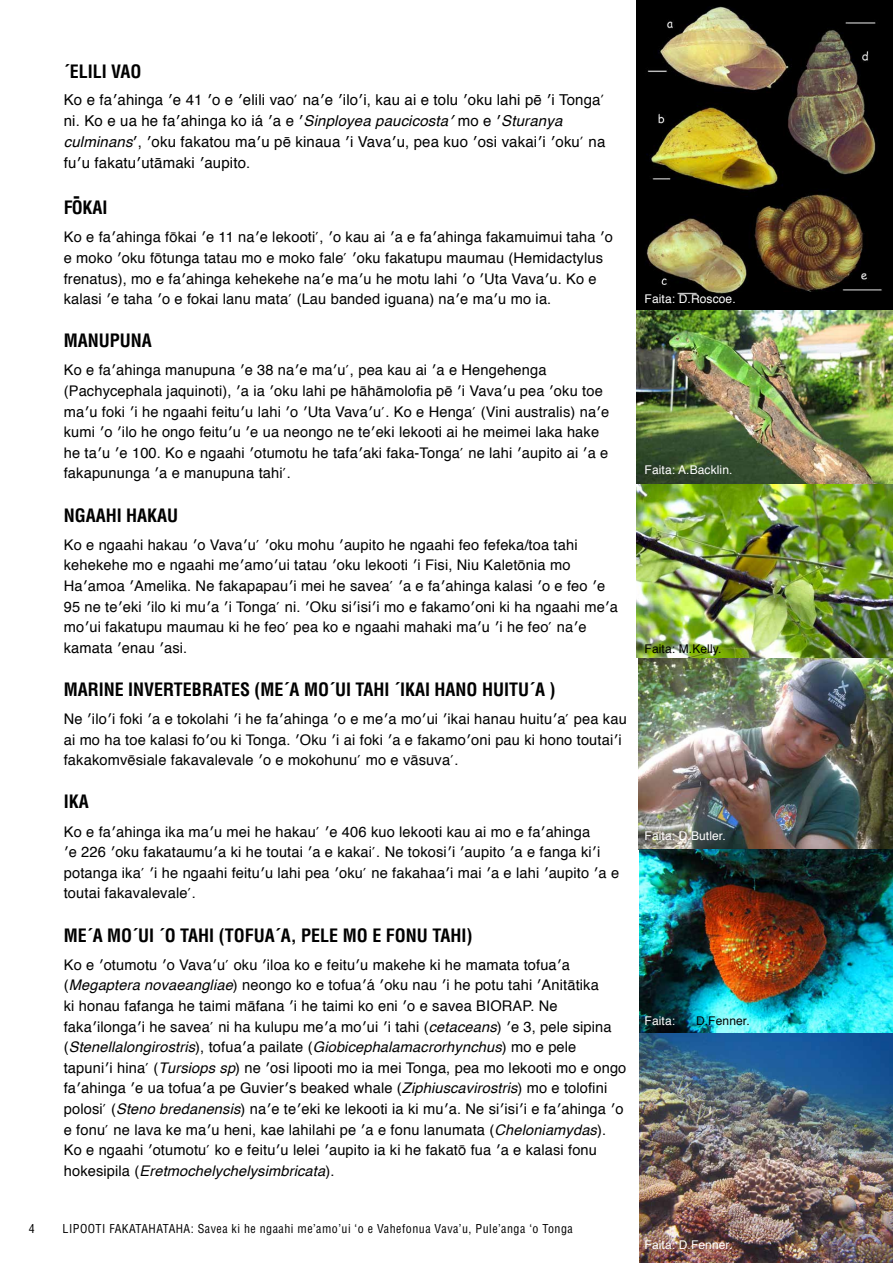
<style>
.page{position:relative;width:893px;height:1263px;background:#fff}
.page>*{position:absolute;margin:0;border:0;box-sizing:border-box;transform-origin:0 0}
.t1{font:700 condensed 21px "Helvetica";color:#000;scale:1.08 1}
.t2{font:700 condensed 18px "Helvetica";color:#000}
.t3{font:15px/21px "Helvetica";letter-spacing:.01em;color:#000}
.t4{font:14.7px/20.5px "Helvetica";letter-spacing:.01em;color:#000}
.t5{font:condensed 12px "Helvetica";letter-spacing:.04em;color:#000}
.t6{font:12px "Helvetica";letter-spacing:.01em;color:#fff}
.t7{font:12px "Helvetica";letter-spacing:.01em;color:#000}
.s1{font-style:italic}
</style>
<div class="page">
<img style="left:637px;top:0;width:256px;height:311px">
<img style="left:637px;top:311px;width:256px;height:174px">
<img style="left:637px;top:485px;width:256px;height:364px">
<img style="left:640px;top:849px;width:253px;height:184px">
<img style="left:640px;top:1033px;width:253px;height:230px">
<p class="t2" style="left:64px;top:60px;width:79px">´ELILI VAO</p>
<p class="t3" style="left:64px;top:90px;width:543px">Ko e fa′ahinga ′e 41 ′o e ′elili vao΄ na′e ′ilo′i, kau ai e tolu ′oku lahi pē ′i Tonga΄ ni. Ko e ua he fa′ahinga ko iá ′a e ′<span class="s1">Sinployea paucicosta′</span> mo e ′<span class="s1">Sturanya culminans</span>′, ′oku fakatou ma′u pē kinaua ′i Vava′u, pea kuo ′osi vakai′i ′oku΄ na fu′u fakatu′utāmaki ′aupito.</p>
<p class="t2" style="left:64px;top:197px;width:45px">FOKAI</p>
<h1 class="t1" style="left:73px;top:183px;width:8px">-</h1>
<p class="t4" style="left:64px;top:227px;width:551px">Ko e fa′ahinga fōkai ′e 11 na′e lekooti΄, ′o kau ai ′a e fa′ahinga fakamuimui taha ′o e moko ′oku fōtunga tatau mo e moko fale΄ ′oku fakatupu maumau (Hemidactylus frenatus), mo e fa′ahinga kehekehe na′e ma′u he motu lahi ′o ′Uta Vava′u. Ko e kalasi ′e taha ′o e fokai lanu mata΄ (Lau banded iguana) na′e ma′u mo ia.</p>
<p class="t2" style="left:64px;top:330px;width:90px">MANUPUNA</p>
<p class="t4" style="left:64px;top:360px;width:547px">Ko e fa′ahinga manupuna ′e 38 na′e ma′u΄, pea kau ai ′a e Hengehenga (Pachycephala jaquinoti), ′a ia ′oku lahi pe hāhāmolofia pē ′i Vava′u pea ′oku toe ma′u foki ′i he ngaahi feitu′u lahi ′o ′Uta Vava′u΄. Ko e Henga΄ (Vini australis) na′e kumi ′o ′ilo he ongo feitu′u ′e ua neongo ne te′eki lekooti ai he meimei laka hake he ta′u ′e 100. Ko e ngaahi ′otumotu he tafa′aki faka-Tonga΄ ne lahi ′aupito ai ′a e fakapununga ′a e manupuna tahi΄.</p>
<p class="t2" style="left:64px;top:504px;width:116px">NGAAHI HAKAU</p>
<p class="t4" style="left:64px;top:535px;width:556px">Ko e ngaahi hakau ′o Vava′u΄ ′oku mohu ′aupito he ngaahi feo fefeka/toa tahi kehekehe mo e ngaahi me′amo′ui tatau ′oku lekooti ′i Fisi, Niu Kaletōnia mo Ha′amoa ′Amelika. Ne fakapapau′i mei he savea΄ ′a e fa′ahinga kalasi ′o e feo ′e 95 ne te′eki ′ilo ki mu′a ′i Tonga΄ ni. ′Oku si′isi′i mo e fakamo′oni ki ha ngaahi me′a mo′ui fakatupu maumau ki he feo΄ pea ko e ngaahi mahaki ma′u ′i he feo΄ na′e kamata ′enau ′asi.</p>
<p class="t2" style="left:64px;top:678px;width:493px">MARINE INVERTEBRATES (ME´A MO´UI TAHI ´IKAI HANO HUITU´A )</p>
<p class="t4" style="left:64px;top:709px;width:564px">Ne ′ilo′i foki ′a e tokolahi ′i he fa′ahinga ′o e me′a mo′ui ′ikai hanau huitu′a΄ pea kau ai mo ha toe kalasi fo′ou ki Tonga. ′Oku ′i ai foki ′a e fakamo′oni pau ki hono toutai′i fakakomvēsiale fakavalevale ′o e mokohunu΄ mo e vāsuva΄.</p>
<p class="t2" style="left:64px;top:791px;width:27px">IKA</p>
<p class="t4" style="left:64px;top:821px;width:557px">Ko e fa′ahinga ika ma′u mei he hakau΄ ′e 406 kuo lekooti kau ai mo e fa′ahinga<br>′e 226 ′oku fakataumu′a ki he toutai ′a e kakai΄. Ne tokosi′i ′aupito ′a e fanga ki′i potanga ika΄ ′i he ngaahi feitu′u lahi pea ′oku΄ ne fakahaa′i mai ′a e lahi ′aupito ′a e toutai fakavalevale΄.</p>
<p class="t2" style="left:64px;top:924px;width:410px">ME´A MO´UI ´O TAHI (TOFUA´A, PELE MO E FONU TAHI)</p>
<p class="t4" style="left:64px;top:955px;width:564px">Ko e ′otumotu ′o Vava′u΄ oku ′iloa ko e feitu′u makehe ki he mamata tofua′a (<span class="s1">Megaptera novaeangliae</span>) neongo ko e tofua′á ′oku nau ′i he potu tahi ′Anitātika<br>ki honau fafanga he taimi māfana ′i he taimi ko eni ′o e savea BIORAP. Ne faka′ilonga′i he savea΄ ni ha kulupu me′a mo′ui ′i tahi (<span class="s1">cetaceans</span>) ′e 3, pele sipina (<span class="s1">Stenellalongirostris</span>), tofua′a pailate (<span class="s1">Giobicephalamacrorhynchus</span>) mo e pele tapuni′i hina΄ (<span class="s1">Tursiops sp</span>) ne ′osi lipooti mo ia mei Tonga, pea mo lekooti mo e ongo fa′ahinga ′e ua tofua′a pe Guvier′s beaked whale (<span class="s1">Ziphiuscavirostris</span>) mo e tolofini polosi΄ (<span class="s1">Steno bredanensis</span>) na′e te′eki ke lekooti ia ki mu′a. Ne si′isi′i e fa′ahinga ′o e fonu΄ ne lava ke ma′u heni, kae lahilahi pe ′a e fonu lanumata (<span class="s1">Cheloniamydas</span>).<br>Ko e ngaahi ′otumotu΄ ko e feitu′u lelei ′aupito ia ki he fakatō fua ′a e kalasi fonu hokesipila (<span class="s1">Eretmochelychelysimbricata</span>).</p>
<p class="t5" style="left:29px;top:1221px;width:7px">4</p>
<p class="t5" style="left:63px;top:1221px;width:512px">LIPOOTI FAKATAHATAHA: Savea ki he ngaahi me’amo’ui ‘o e Vahefonua Vava’u, Pule’anga ‘o Tonga</p>
<p class="t6" style="left:645px;top:290px;width:93px">Faita: D.Roscoe.</p>
<p class="t6" style="left:645px;top:461px;width:89px">Faita: A.Backlin.</p>
<p class="t7" style="left:645px;top:639px;width:78px">Faita: M.Kelly.</p>
<p class="t6" style="left:645px;top:827px;width:83px">Faita: D.Butler.</p>
<p class="t6" style="left:645px;top:1011px;width:32px">Faita:</p>
<p class="t7" style="left:696px;top:1011px;width:55px">D.Fenner.</p>
<p class="t6" style="left:645px;top:1235px;width:89px">Faita: D.Fenner.</p>
</div>
